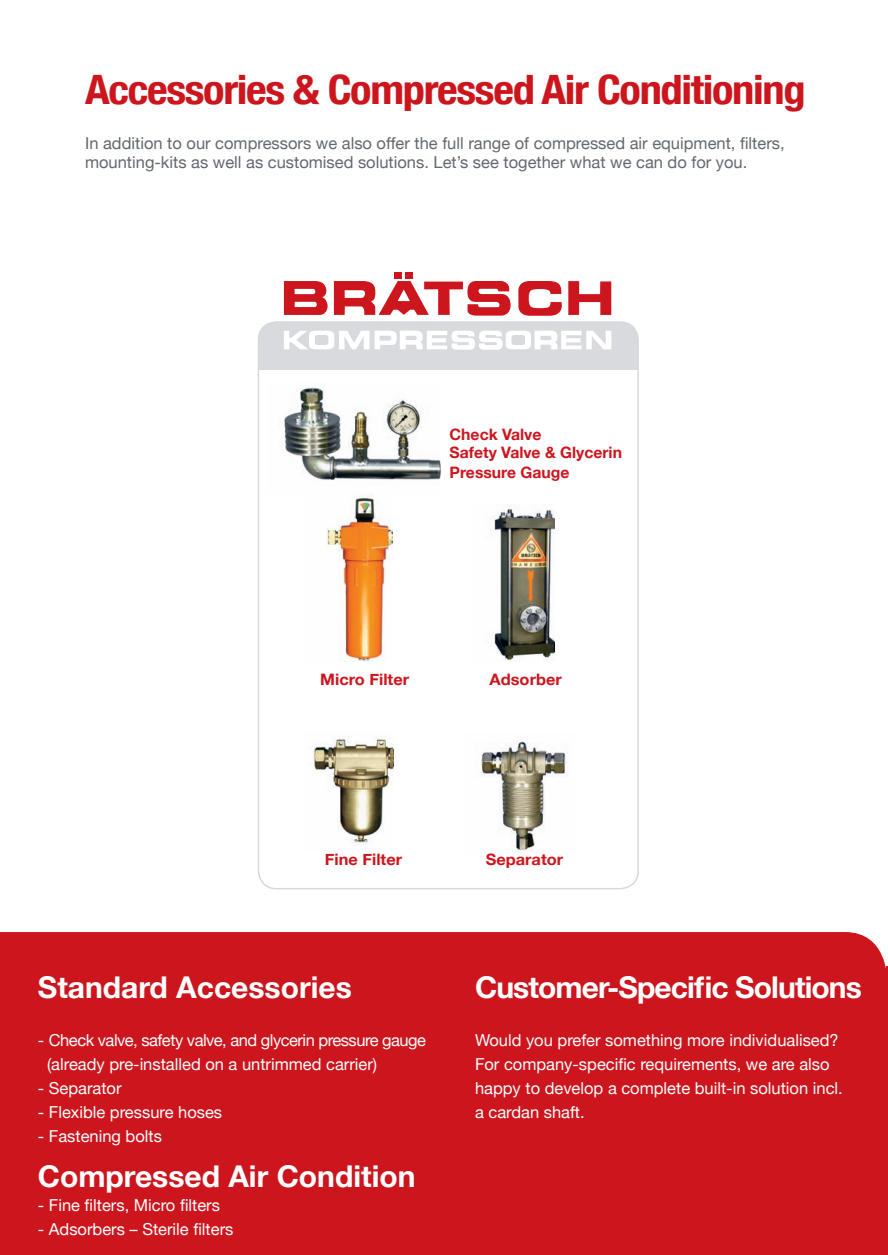
<style>
.page{position:relative;width:888px;height:1255px;background:#fff}
.page>*{position:absolute;margin:0;border:0;box-sizing:border-box;transform-origin:0 0}
.t1{font:700 condensed 40.5px "Helvetica Neue";letter-spacing:-.03em;color:#cd151d;scale:1.1 1}
.t2{font:700 30px "Helvetica Neue";color:#fff}
.t3{font:700 30px "Helvetica Neue";letter-spacing:-.03em;color:#fff}
.t4{font:16.5px/24px "Helvetica Neue";color:#fff}
.t5{font:16.5px/19.5px "Helvetica Neue";color:#63686f}
.t6{font:16.5px/24px "Helvetica Neue";letter-spacing:-.03em;color:#fff}
.t7{font:700 15.75px/17.7px "Helvetica Neue";color:#cd151d}
.t8{font:700 15.75px "Helvetica Neue";color:#cd151d;scale:1.04 1}
</style>
<div class="page">
<div style="left:0;top:932px;width:887px;height:323px;background:#cd151d"></div>
<hr style="left:886px;top:967px;width:2px;height:288px;background:#cd151d">
<div style="left:258px;top:322px;width:380px;height:48px;background:#d8dadd"></div>
<div style="left:258px;top:321px;width:381px;height:568px;border:2px solid #d7d9dc;border-radius:18px"></div>
<img style="left:313px;top:736px;width:81px;height:110px">
<img style="left:283px;top:387px;width:158px;height:93px">
<img style="left:327px;top:494px;width:66px;height:167px">
<img style="left:481px;top:741px;width:87px;height:112px">
<img style="left:491px;top:505px;width:64px;height:156px">
<div style="left:394px;top:273px;width:8px;height:6px;background:#cd151d"></div>
<svg style="left:518px;top:281px;width:93px;height:35px"></svg>
<svg style="left:284px;top:281px;width:44px;height:34px"></svg>
<div style="left:405px;top:273px;width:8px;height:6px;background:#cd151d"></div>
<svg style="left:334px;top:281px;width:177px;height:35px"></svg>
<svg style="left:284px;top:331px;width:327px;height:19px"></svg>
<p class="t1" style="left:85px;top:65px;width:657px">Accessories &amp; Compressed Air Conditioning</p>
<p class="t5" style="left:85px;top:133px;width:701px">In addition to our compressors we also offer the full range of compressed air equipment, filters, mounting-kits as well as customised solutions. Let’s see together what we can do for you.</p>
<p class="t7" style="left:450px;top:426px;width:174px">Check Valve<br>Safety Valve &amp; Glycerin</p>
<p class="t7" style="left:450px;top:463px;width:121px">Pressure Gauge</p>
<p class="t8" style="left:320px;top:670px;width:87px">Micro Filter</p>
<p class="t8" style="left:490px;top:670px;width:71px">Adsorber</p>
<p class="t8" style="left:325px;top:850px;width:76px">Fine Filter</p>
<p class="t8" style="left:486px;top:850px;width:76px">Separator</p>
<p class="t2" style="left:38px;top:968px;width:315px">Standard Accessories</p>
<p class="t6" style="left:47px;top:1028px;width:380px;text-indent:-9px">- Check valve, safety valve, and glycerin pressure gauge (already pre-installed on a untrimmed carrier)</p>
<p class="t4" style="left:38px;top:1076px;width:85px">- Separator</p>
<p class="t4" style="left:38px;top:1100px;width:186px">- Flexible pressure hoses</p>
<p class="t4" style="left:38px;top:1124px;width:126px">- Fastening bolts</p>
<p class="t2" style="left:38px;top:1157px;width:379px">Compressed Air Condition</p>
<p class="t4" style="left:38px;top:1193px;width:184px">- Fine filters, Micro filters</p>
<p class="t4" style="left:38px;top:1217px;width:197px">- Adsorbers – Sterile filters</p>
<p class="t3" style="left:475px;top:968px;width:388px">Customer-Specific Solutions</p>
<p class="t4" style="left:475px;top:1028px;width:369px">Would you prefer something more individualised?<br>For company-specific requirements, we are also happy to develop a complete built-in solution incl. a cardan shaft.</p>
</div>
